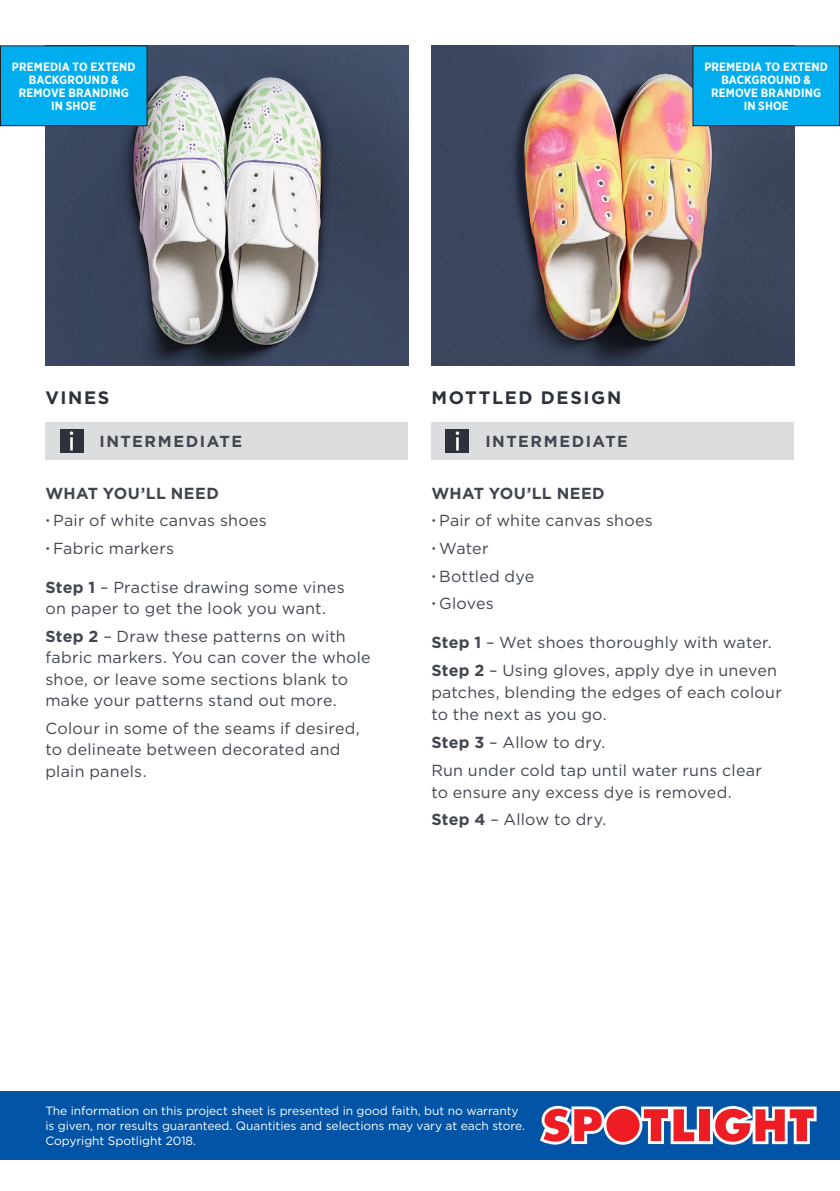
<style>
.page{position:relative;width:840px;height:1191px;background:#fff}
.page>*{position:absolute;margin:0;border:0;box-sizing:border-box;transform-origin:0 0}
.t1{font:700 18px "Gotham";letter-spacing:.095em;color:#2d323a}
.PROJECT_COPY{font:16px/21.6px "Gotham";letter-spacing:.015em;color:#41464e}
.SUBHEAD{font:700 16px "Gotham";letter-spacing:.015em;color:#41464e}
.SUBHEAD-2{font:700 16px "Gotham";letter-spacing:.095em;color:#41464e}
.t2{font:12px/15px "Gotham";letter-spacing:-.005em;color:#fff}
.t3{font:700 12px/13px "Gotham Narrow";letter-spacing:.01em;color:#fff;text-align:center}
.s1{font-size:10px}
.s2{font-weight:700}
</style>
<div class="page">
<div style="left:45px;top:422px;width:363px;height:38px;background:#dcdddf"></div>
<div style="left:60px;top:429px;width:23px;height:24px;background:#2d323a"></div>
<svg style="left:70px;top:431px;width:3px;height:19px"></svg>
<img style="left:431px;top:45px;width:363px;height:320px">
<img style="left:45px;top:45px;width:363px;height:320px">
<div style="left:431px;top:422px;width:362px;height:38px;background:#dcdddf"></div>
<div style="left:445px;top:429px;width:24px;height:24px;background:#2d323a"></div>
<svg style="left:455px;top:431px;width:4px;height:19px"></svg>
<div style="left:0;top:1090px;width:839px;height:69px;background:#0154a6"></div>
<svg style="left:540px;top:1106px;width:276px;height:38px"></svg>
<div style="left:692px;top:46px;width:147px;height:80px;background:#00aeef"></div>
<div style="left:692px;top:45px;width:147px;height:81px;border:1px solid #231f20"></div>
<div style="left:0;top:46px;width:147px;height:80px;background:#00aeef"></div>
<div style="left:0;top:45px;width:147px;height:81px;border:1px solid #231f20"></div>
<p class="t3" style="left:12px;top:60px;width:125px">PREMEDIA TO EXTEND<br>BACKGROUND &amp;</p>
<p class="t3" style="left:19px;top:86px;width:112px">REMOVE BRANDING<br>IN SHOE</p>
<p class="t3" style="left:704px;top:60px;width:125px">PREMEDIA TO EXTEND<br>BACKGROUND &amp;</p>
<p class="t3" style="left:710px;top:86px;width:112px">REMOVE BRANDING<br>IN SHOE</p>
<p class="t1" style="left:45px;top:385px;width:66px">VINES</p>
<p class="SUBHEAD-2" style="left:99px;top:431px;width:144px">INTERMEDIATE</p>
<p class="SUBHEAD" style="left:45px;top:482px;width:175px">WHAT YOU’LL NEED</p>
<p class="PROJECT_COPY" style="left:45px;top:509px;width:223px"><span class="s1">•</span> Pair of white canvas shoes</p>
<p class="PROJECT_COPY" style="left:45px;top:537px;width:130px"><span class="s1">•</span> Fabric markers</p>
<p class="PROJECT_COPY" style="left:45px;top:576px;width:300px"><span class="s2">Step 1</span> – Practise drawing some vines on paper to get the look you want.</p>
<p class="PROJECT_COPY" style="left:45px;top:625px;width:327px"><span class="s2">Step 2</span> – Draw these patterns on with fabric markers. You can cover the whole shoe, or leave some sections blank to make your patterns stand out more.</p>
<p class="PROJECT_COPY" style="left:45px;top:717px;width:316px">Colour in some of the seams if desired, to delineate between decorated and plain panels.</p>
<p class="t1" style="left:431px;top:385px;width:191px">MOTTLED DESIGN</p>
<p class="SUBHEAD-2" style="left:485px;top:431px;width:144px">INTERMEDIATE</p>
<p class="SUBHEAD" style="left:431px;top:482px;width:175px">WHAT YOU’LL NEED</p>
<p class="PROJECT_COPY" style="left:431px;top:509px;width:223px"><span class="s1">•</span> Pair of white canvas shoes</p>
<p class="PROJECT_COPY" style="left:431px;top:537px;width:59px"><span class="s1">•</span> Water</p>
<p class="PROJECT_COPY" style="left:431px;top:565px;width:104px"><span class="s1">•</span> Bottled dye</p>
<p class="PROJECT_COPY" style="left:431px;top:592px;width:64px"><span class="s1">•</span> Gloves</p>
<p class="PROJECT_COPY" style="left:431px;top:631px;width:342px"><span class="s2">Step 1</span> – Wet shoes thoroughly with water.</p>
<p class="PROJECT_COPY" style="left:431px;top:659px;width:352px"><span class="s2">Step 2</span> – Using gloves, apply dye in uneven patches, blending the edges of each colour to the next as you go.</p>
<p class="PROJECT_COPY" style="left:431px;top:731px;width:175px"><span class="s2">Step 3</span> – Allow to dry.</p>
<p class="PROJECT_COPY" style="left:431px;top:758px;width:332px">Run under cold tap until water runs clear to ensure any excess dye is removed.</p>
<p class="PROJECT_COPY" style="left:431px;top:808px;width:177px"><span class="s2">Step 4</span> – Allow to dry.</p>
<p class="t2" style="left:45px;top:1103px;width:481px">The information on this project sheet is presented in good faith, but no warranty is given, nor results guaranteed. Quantities and selections may vary at each store.<br>Copyright Spotlight 2018.</p>
</div>
